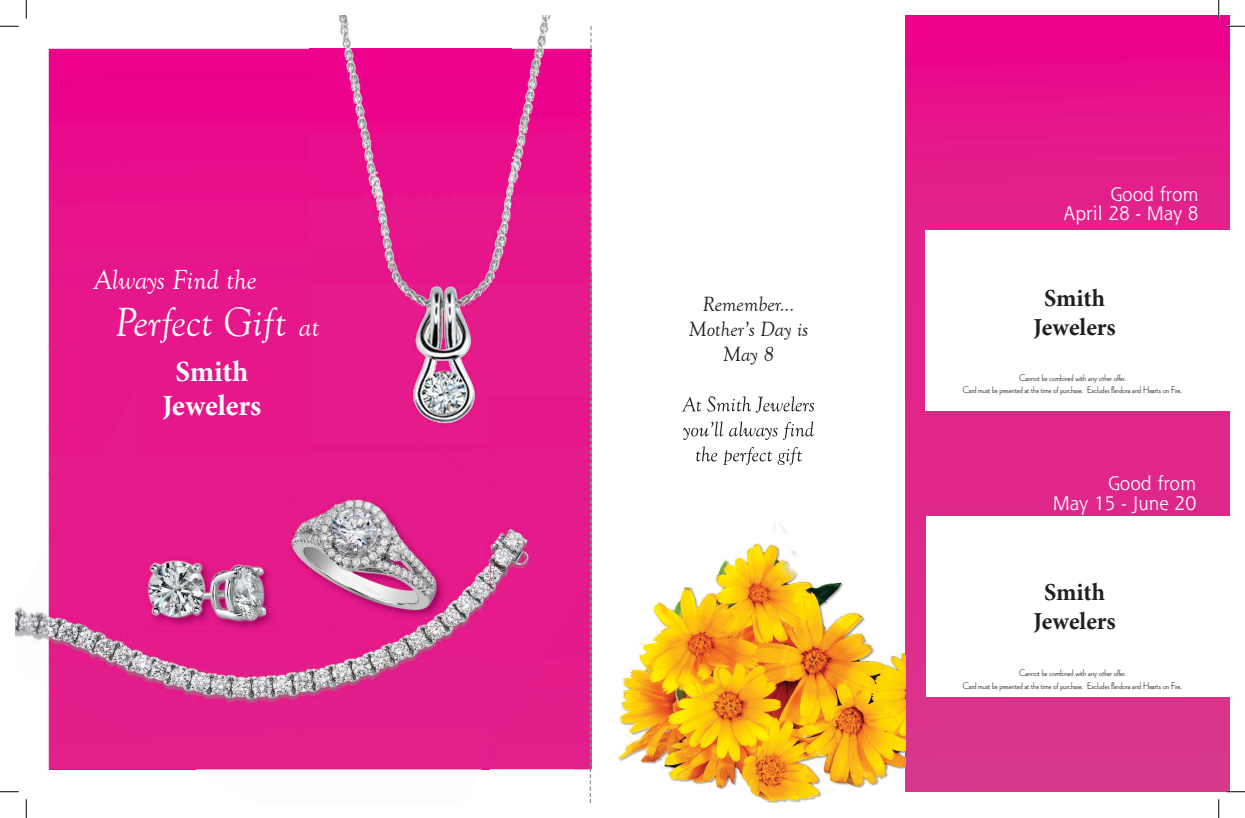
<style>
.page{position:relative;width:1245px;height:818px;background:#fff}
.page>*{position:absolute;margin:0;border:0;box-sizing:border-box;transform-origin:0 0}
.t1{font:italic 42px "Goudy Old Style T";color:#fff}
.t2{font:700 29px/34.9px "Minion Pro";letter-spacing:-.005em;color:#fff;text-align:center}
.t3{font:italic 28.38px "Goudy Old Style T";color:#fff}
.t4{font:700 24.25px/29px "Minion Pro";letter-spacing:-.005em;color:#231f20;text-align:center}
.t5{font:italic 21.25px/25px "Goudy Old Style T";color:#231f20;text-align:center}
.t6{font:18.88px/19.6px "Shannon";color:#fff;text-align:right}
.t7{font:10px/12.5px "Wade Sans Light Std";color:#231f20;text-align:center}
.s1{font-size:28.38px}
</style>
<div class="page">
<img style="left:49px;top:49px;width:261px;height:296px">
<div style="left:49px;top:345px;width:87px;height:84px;background:#e5178a"></div>
<img style="left:270px;top:345px;width:40px;height:12px">
<div style="left:49px;top:429px;width:44px;height:35px;background:#e5178a"></div>
<img style="left:447px;top:445px;width:43px;height:12px">
<div style="left:94px;top:307px;width:192px;height:36px;background:#e5178a"></div>
<img style="left:905px;top:791px;width:301px;height:1px">
<img style="left:905px;top:15px;width:325px;height:776px">
<div style="left:925px;top:230px;width:305px;height:180px;background:#fff"></div>
<div style="left:927px;top:516px;width:303px;height:180px;background:#fff"></div>
<img style="left:310px;top:15px;width:280px;height:34px">
<img style="left:310px;top:49px;width:201px;height:396px">
<img style="left:511px;top:49px;width:79px;height:349px">
<img style="left:689px;top:397px;width:74px;height:1px">
<svg style="left:590px;top:26px;width:2px;height:372px"></svg>
<img style="left:15px;top:543px;width:466px;height:250px">
<img style="left:93px;top:641px;width:397px;height:128px">
<img style="left:49px;top:464px;width:45px;height:247px">
<div style="left:93px;top:386px;width:43px;height:255px;background:#e51a8b"></div>
<img style="left:332px;top:599px;width:158px;height:42px">
<img style="left:447px;top:457px;width:43px;height:142px">
<div style="left:136px;top:343px;width:134px;height:172px;background:#e5178a"></div>
<div style="left:269px;top:427px;width:178px;height:31px;background:#e5178a"></div>
<div style="left:269px;top:357px;width:41px;height:71px;background:#e5178a"></div>
<div style="left:266px;top:458px;width:195px;height:168px;background:#e51a8b"></div>
<img style="left:290px;top:497px;width:156px;height:122px">
<div style="left:127px;top:515px;width:205px;height:146px;background:#e51a8b"></div>
<div style="left:266px;top:515px;width:66px;height:111px;background:#e51a8b"></div>
<img style="left:290px;top:515px;width:42px;height:104px">
<img style="left:146px;top:558px;width:131px;height:73px">
<img style="left:266px;top:558px;width:11px;height:68px">
<div style="left:310px;top:380px;width:114px;height:65px;background:#e51a8b"></div>
<img style="left:162px;top:308px;width:82px;height:35px">
<img style="left:740px;top:403px;width:165px;height:399px">
<img style="left:652px;top:557px;width:88px;height:83px">
<img style="left:574px;top:640px;width:166px;height:162px">
<img style="left:490px;top:769px;width:84px;height:1px">
<div style="left:490px;top:398px;width:102px;height:371px;background:#e5188a"></div>
<img style="left:905px;top:398px;width:1px;height:393px">
<img style="left:590px;top:398px;width:1px;height:404px">
<img style="left:490px;top:482px;width:102px;height:271px">
<img style="left:590px;top:538px;width:1px;height:39px">
<img style="left:682px;top:398px;width:132px;height:14px">
<img style="left:781px;top:421px;width:33px;height:19px">
<img style="left:683px;top:421px;width:98px;height:19px">
<img style="left:696px;top:446px;width:106px;height:19px">
<svg style="left:0;top:25px;width:19px;height:2px"></svg>
<svg style="left:1226px;top:25px;width:19px;height:2px"></svg>
<svg style="left:0;top:790px;width:19px;height:2px"></svg>
<svg style="left:1205px;top:790px;width:40px;height:2px"></svg>
<svg style="left:25px;top:0;width:2px;height:19px"></svg>
<svg style="left:25px;top:799px;width:2px;height:19px"></svg>
<svg style="left:1218px;top:0;width:2px;height:19px"></svg>
<svg style="left:1218px;top:799px;width:2px;height:19px"></svg>
<h3 class="t3" style="left:94px;top:265px;width:165px">Always Find the</h3>
<h1 class="t1" style="left:115px;top:299px;width:206px">Perfect Gift <span class="s1">at</span></h1>
<h2 class="t2" style="left:162px;top:353px;width:100px">Smith<br>Jewelers</h2>
<h3 class="t5" style="left:689px;top:292px;width:121px">Remember...<br>Mother’s Day is<br>May 8</h3>
<h3 class="t6" style="left:1064px;top:184px;width:137px">Good from<br>April 28 - May 8</h3>
<h3 class="t4" style="left:1033px;top:283px;width:84px">Smith<br>Jewelers</h3>
<p class="t7" style="left:963px;top:371px;width:221px">Cannot be combined with any other offer.<br>Card must be presented at the time of purchase. Excludes Pandora and Hearts on Fire.</p>
<h3 class="t6" style="left:1053px;top:473px;width:145px">Good from<br>May 15 - June 20</h3>
<h3 class="t4" style="left:1033px;top:577px;width:84px">Smith<br>Jewelers</h3>
<p class="t7" style="left:963px;top:666px;width:221px">Cannot be combined with any other offer.<br>Card must be presented at the time of purchase. Excludes Pandora and Hearts on Fire.</p>
</div>
